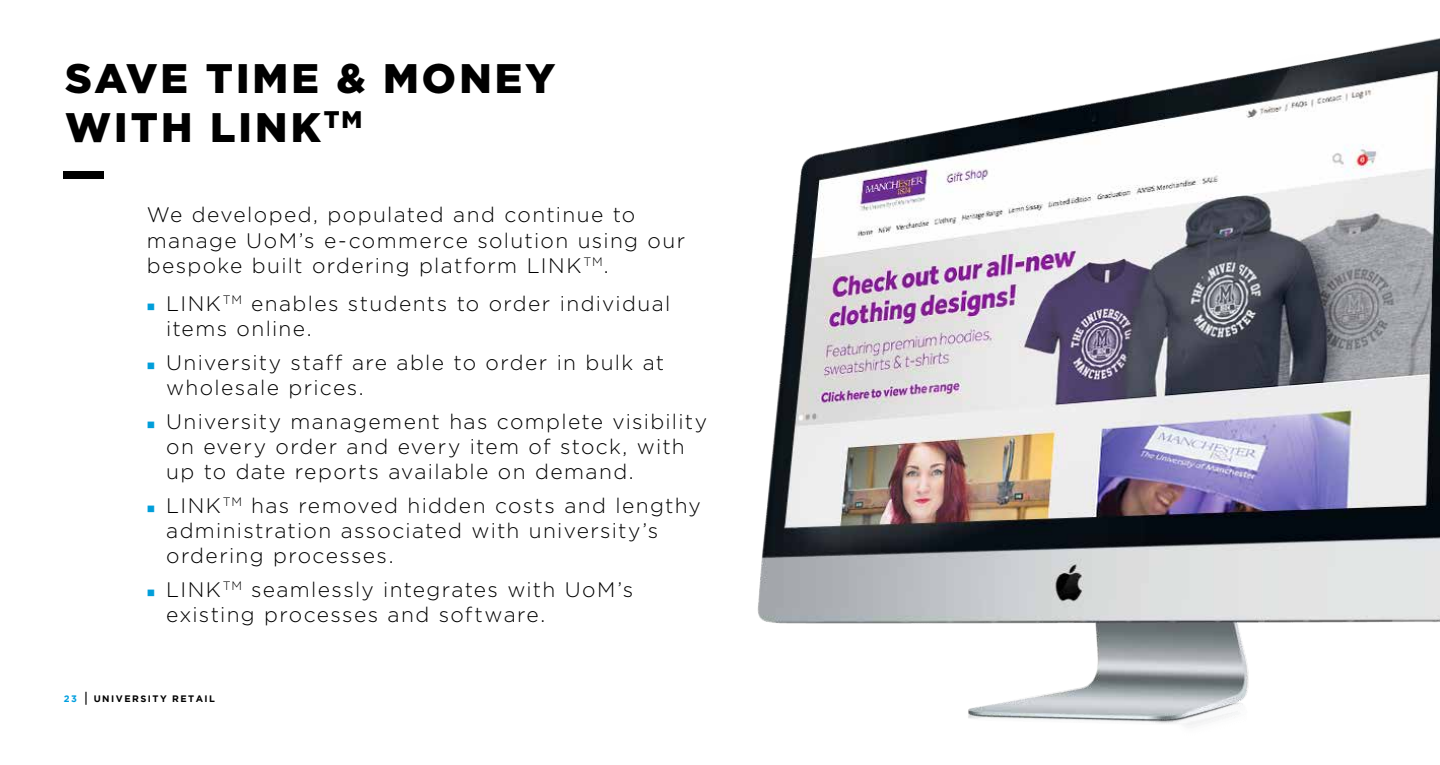
<style>
.page{position:relative;width:1440px;height:765px;background:#fff}
.page>*{position:absolute;margin:0;border:0;box-sizing:border-box;transform-origin:0 0}
.t1{font:900 41.25px/49.5px "Gotham";letter-spacing:.075em;color:#000}
.t2{font:300 21px/25.2px "Gotham";letter-spacing:.065em;color:#000}
.t3{font:700 9.38px "Gotham";letter-spacing:.16em;color:#000}
.s1{color:#009fdf}
.s2{font-size:14.1px}
</style>
<div class="page">
<div style="left:64px;top:171px;width:40px;height:7px;background:#000"></div>
<img style="left:757px;top:38px;width:683px;height:687px">
<h1 class="t1" style="left:65px;top:52px;width:492px">SAVE TIME &amp; MONEY<br>WITH LINK<sup>TM</sup></h1>
<p class="t2" style="left:147px;top:202px;width:540px">We developed, populated and continue to manage UoM’s e-commerce solution using our bespoke built ordering platform LINK<sup>TM</sup>.</p>
<p class="t2" style="left:166px;top:291px;width:506px">LINK<sup>TM</sup> enables students to order individual items online.</p>
<p class="t2" style="left:166px;top:349px;width:500px">University staff are able to order in bulk at wholesale prices.</p>
<p class="t2" style="left:166px;top:408px;width:542px">University management has complete visibility on every order and every item of stock, with up to date reports available on demand.</p>
<p class="t2" style="left:166px;top:492px;width:536px">LINK<sup>TM</sup> has removed hidden costs and lengthy administration associated with university’s ordering processes.</p>
<p class="t2" style="left:166px;top:577px;width:469px">LINK<sup>TM</sup> seamlessly integrates with UoM’s existing processes and software.</p>
<p class="t3" style="left:64px;top:692px;width:153px"><span class="s1">23</span> <span class="s2">|</span> UNIVERSITY RETAIL</p>
</div>
